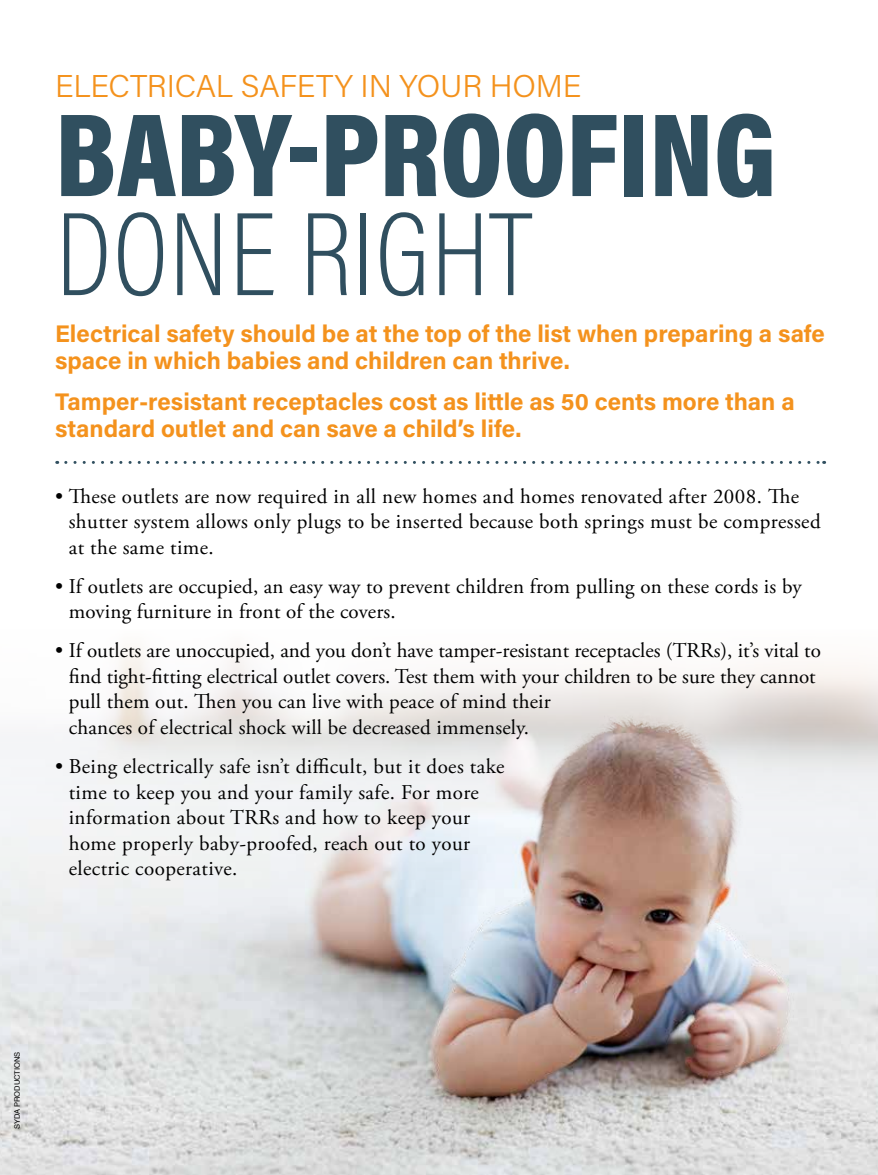
<style>
.page{position:relative;width:878px;height:1175px;background:#fff}
.page>*{position:absolute;margin:0;border:0;box-sizing:border-box;transform-origin:0 0}
.t1{font:900 120px "Acumin Pro Cond";color:#304f5f}
.t2{font:200 120px "Acumin Pro Cond";color:#304f5f}
.t3{font:300 31.5px "Acumin Pro";letter-spacing:-.01em;color:#f4921d}
.t4{font:700 24px/27px "Acumin Pro";color:#f4921d}
.t5{font:21px/25.5px "Adobe Garamond Pro";letter-spacing:.01em;color:#000}
.t6{font:7.5px "Helvetica";color:#000}
</style>
<div class="page">
<img style="left:1px;top:648px;width:877px;height:526px">
<svg style="left:66px;top:461px;width:758px;height:3px"></svg>
<h2 class="t3" style="left:55px;top:64px;width:527px">ELECTRICAL SAFETY IN YOUR HOME</h2>
<h1 class="t1" style="left:55px;top:76px;width:722px">BABY-PROOFING</h1>
<h1 class="t2" style="left:55px;top:177px;width:477px">DONE RIGHT</h1>
<p class="t4" style="left:55px;top:319px;width:771px">Electrical safety should be at the top of the list when preparing a safe space in which babies and children can thrive.</p>
<p class="t4" style="left:55px;top:387px;width:741px">Tamper-resistant receptacles cost as little as 50 cents more than a standard outlet and can save a child’s life.</p>
<p class="t5" style="left:69px;top:484px;width:753px;text-indent:-14px">• These outlets are now required in all new homes and homes renovated after 2008. The shutter system allows only plugs to be inserted because both springs must be compressed at the same time.</p>
<p class="t5" style="left:69px;top:574px;width:734px;text-indent:-14px">• If outlets are occupied, an easy way to prevent children from pulling on these cords is by moving furniture in front of the covers.</p>
<p class="t5" style="left:69px;top:639px;width:753px;text-indent:-14px">• If outlets are unoccupied, and you don’t have tamper-resistant receptacles (TRRs), it’s vital to find tight-fitting electrical outlet covers. Test them with your children to be sure they cannot pull them out. Then you can live with peace of mind their<br>chances of electrical shock will be decreased immensely.</p>
<p class="t5" style="left:69px;top:754px;width:437px;text-indent:-14px">• Being electrically safe isn’t difficult, but it does take time to keep you and your family safe. For more information about TRRs and how to keep your home properly baby-proofed, reach out to your electric cooperative.</p>
<p class="t6" style="left:11px;top:1129px;width:79px;rotate:-90deg">SYDA PRODUCTIONS</p>
</div>
